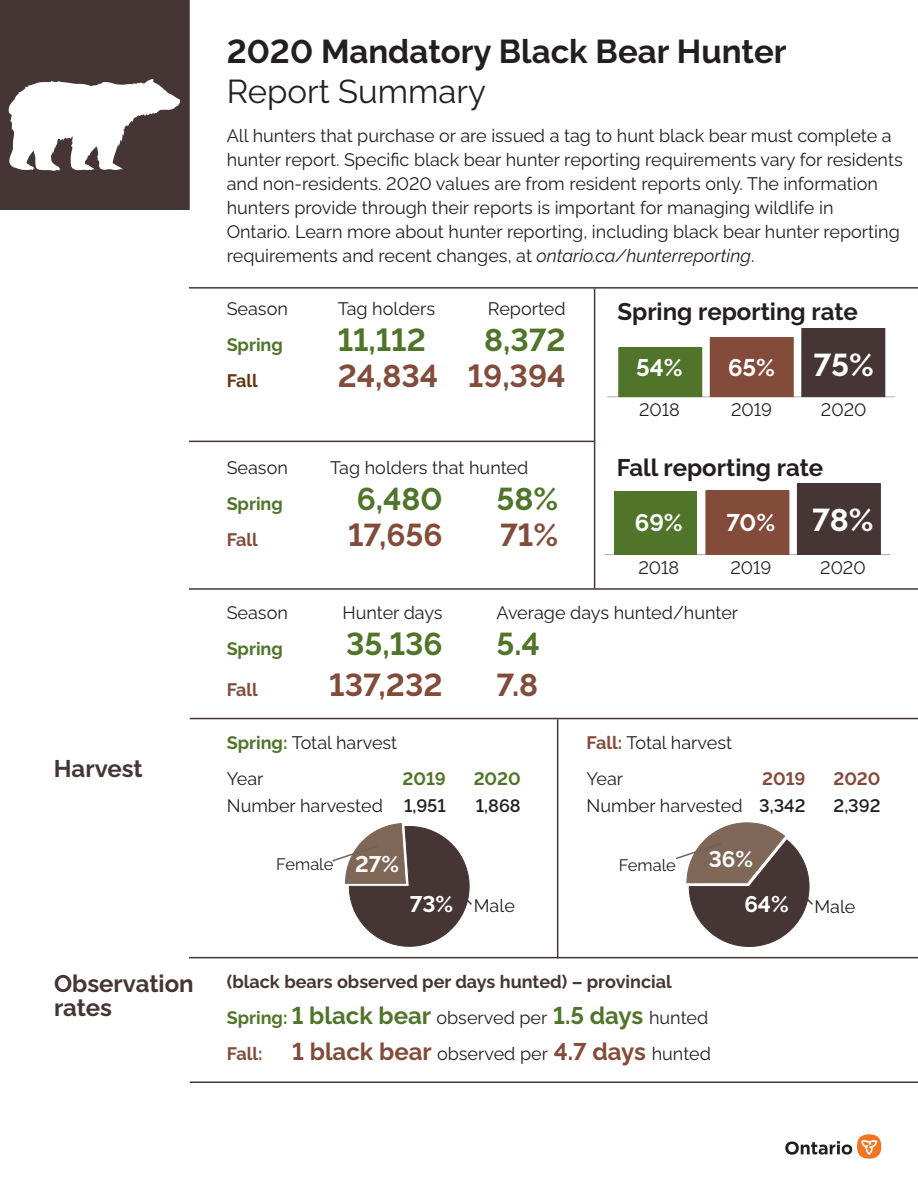
<style>
.page{position:relative;width:918px;height:1188px;background:#fff}
.page>*{position:absolute;margin:0;border:0;box-sizing:border-box;transform-origin:0 0}
.t1{font:700 33px/39.6px "Raleway";color:#231f20}
.t2{font:700 31.5px "Raleway";color:#834c3a}
.t3{font:700 31.5px "Raleway";color:#50752a}
.t4{font:700 24px "Raleway";color:#50752a}
.t5{font:700 24px "Raleway";color:#834c3a}
.t6{font:700 24px "Raleway";color:#231f20}
.t7{font:700 24px/24px "Raleway";color:#453635}
.t8{font:700 24px "Raleway";color:#fff}
.t9{font:700 22.5px/45.6px "Raleway";color:#fff}
.t10{font:18px/24px "Raleway";color:#231f20}
.t11{font:700 18px "Raleway";color:#453635}
.t12{font:700 18px "Raleway";color:#50752a}
.t13{font:600 18px "Raleway";color:#231f20}
.t14{font:700 18px "Raleway";color:#834c3a}
.t15{font:700 18px "Raleway";color:#603711}
.t16{font:16.5px "Raleway";color:#231f20}
.s1{font-weight:400}
.s2{font-style:italic}
.s3{font-size:31.5px}
.s4{font-weight:700;color:#50752a}
.s5{font-weight:700;color:#834c3a}
.s6{font-weight:700;font-size:22.5px;color:#fff}
.s7{font-size:18px}
.s8{font-weight:400;font-size:18px;color:#231f20}
</style>
<div class="page">
<hr style="left:189px;top:287px;width:729px;height:2px;background:#453635">
<div style="left:1px;top:0;width:188px;height:209px;background:#453635"></div>
<svg style="left:8px;top:79px;width:172px;height:92px"></svg>
<div style="left:0;top:0;width:190px;height:210px;border:2px solid #453635"></div>
<hr style="left:189px;top:588px;width:729px;height:2px;background:#453635">
<div style="left:857px;top:1134px;width:24px;height:25px;background:#f47521;border-radius:50%"></div>
<svg style="left:861px;top:1140px;width:16px;height:15px"></svg>
<svg style="left:785px;top:1141px;width:67px;height:14px"></svg>
<hr style="left:594px;top:289px;width:1px;height:299px;background:#453635">
<hr style="left:189px;top:441px;width:405px;height:1px;background:#453635">
<hr style="left:607px;top:397px;width:288px;height:1px;background:#231f20">
<div style="left:802px;top:328px;width:83px;height:69px;background:#453635"></div>
<div style="left:711px;top:337px;width:82px;height:60px;background:#834c3a"></div>
<div style="left:710px;top:337px;width:83px;height:60px;border:1px solid #834c3a"></div>
<div style="left:619px;top:348px;width:82px;height:49px;background:#50752a"></div>
<div style="left:619px;top:347px;width:83px;height:50px;border:1px solid #50752a"></div>
<hr style="left:605px;top:554px;width:285px;height:1px;background:#231f20">
<div style="left:798px;top:483px;width:82px;height:72px;background:#453635"></div>
<div style="left:706px;top:491px;width:83px;height:64px;background:#834c3a"></div>
<div style="left:706px;top:490px;width:83px;height:65px;border:1px solid #834c3a"></div>
<div style="left:615px;top:492px;width:82px;height:63px;background:#50752a"></div>
<hr style="left:190px;top:1082px;width:728px;height:1px;background:#453635">
<hr style="left:190px;top:718px;width:728px;height:1px;background:#453635">
<hr style="left:189px;top:957px;width:729px;height:1px;background:#453635">
<svg style="left:332px;top:823px;width:140px;height:124px"></svg>
<svg style="left:676px;top:822px;width:137px;height:125px"></svg>
<hr style="left:557px;top:719px;width:1px;height:239px;background:#453635">
<h2 class="t7" style="left:54px;top:755px;width:90px">Harvest</h2>
<h2 class="t7" style="left:54px;top:969px;width:141px">Observation rates</h2>
<h1 class="t1" style="left:227px;top:29px;width:561px">2020 Mandatory Black Bear Hunter<br><span class="s1">Report Summary</span></h1>
<p class="t10" style="left:227px;top:122px;width:677px">All hunters that purchase or are issued a tag to hunt black bear must complete a hunter report. Specific black bear hunter reporting requirements vary for residents and non-residents. 2020 values are from resident reports only. The information hunters provide through their reports is important for managing wildlife in<br>Ontario. Learn more about hunter reporting, including black bear hunter reporting requirements and recent changes, at <span class="s2">ontario.ca/hunterreporting</span>.</p>
<p class="t10" style="left:227px;top:294px;width:63px">Season</p>
<p class="t10" style="left:338px;top:294px;width:99px">Tag holders</p>
<p class="t10" style="left:488px;top:294px;width:79px">Reported</p>
<p class="t12" style="left:227px;top:330px;width:58px">Spring</p>
<p class="t3" style="left:338px;top:315px;width:90px">11,112</p>
<p class="t3" style="left:484px;top:315px;width:83px">8,372</p>
<p class="t15" style="left:227px;top:366px;width:33px">Fall</p>
<p class="t2" style="left:338px;top:351px;width:102px">24,834</p>
<p class="t2" style="left:468px;top:351px;width:99px">19,394</p>
<p class="t6" style="left:617px;top:293px;width:242px">Spring reporting rate</p>
<h3 class="t8" style="left:636px;top:349px;width:48px">54%</h3>
<h3 class="t8" style="left:728px;top:349px;width:147px">65% <span class="s3">75%</span></h3>
<p class="t10" style="left:227px;top:454px;width:63px">Season</p>
<p class="t10" style="left:330px;top:454px;width:200px">Tag holders that hunted</p>
<p class="t12" style="left:227px;top:490px;width:58px">Spring</p>
<p class="t3" style="left:357px;top:474px;width:87px">6,480</p>
<p class="t3" style="left:496px;top:474px;width:63px">58%</p>
<p class="t14" style="left:227px;top:526px;width:33px">Fall</p>
<p class="t2" style="left:348px;top:510px;width:96px">17,656</p>
<p class="t2" style="left:500px;top:510px;width:59px">71%</p>
<p class="t10" style="left:639px;top:395px;width:42px">2018</p>
<p class="t10" style="left:731px;top:395px;width:43px">2019</p>
<p class="t10" style="left:821px;top:395px;width:47px">2020</p>
<p class="t6" style="left:617px;top:448px;width:208px">Fall reporting rate</p>
<h3 class="t8" style="left:635px;top:504px;width:49px">69%</h3>
<h3 class="t8" style="left:726px;top:504px;width:149px">70% <span class="s3">78%</span></h3>
<p class="t10" style="left:638px;top:554px;width:42px">2018</p>
<p class="t10" style="left:730px;top:554px;width:43px">2019</p>
<p class="t10" style="left:820px;top:554px;width:47px">2020</p>
<p class="t10" style="left:227px;top:599px;width:63px">Season</p>
<p class="t10" style="left:342px;top:599px;width:102px">Hunter days</p>
<p class="t12" style="left:227px;top:635px;width:58px">Spring</p>
<p class="t3" style="left:346px;top:620px;width:98px">35,136</p>
<p class="t14" style="left:227px;top:676px;width:33px">Fall</p>
<p class="t2" style="left:329px;top:660px;width:115px">137,232</p>
<p class="t10" style="left:496px;top:599px;width:243px">Average days hunted/hunter</p>
<p class="t3" style="left:496px;top:620px;width:45px">5.4</p>
<p class="t2" style="left:496px;top:660px;width:43px">7.8</p>
<p class="t10" style="left:227px;top:729px;width:172px"><span class="s4">Spring:</span> Total harvest</p>
<p class="t10" style="left:227px;top:765px;width:38px">Year</p>
<p class="t12" style="left:402px;top:765px;width:45px">2019</p>
<p class="t12" style="left:474px;top:765px;width:49px">2020</p>
<p class="t10" style="left:227px;top:792px;width:158px">Number harvested</p>
<p class="t13" style="left:404px;top:792px;width:43px">1,951</p>
<p class="t13" style="left:476px;top:792px;width:46px">1,868</p>
<p class="t10" style="left:587px;top:729px;width:147px"><span class="s5">Fall:</span> Total harvest</p>
<p class="t10" style="left:587px;top:765px;width:38px">Year</p>
<p class="t14" style="left:762px;top:765px;width:45px">2019</p>
<p class="t14" style="left:833px;top:765px;width:49px">2020</p>
<p class="t10" style="left:587px;top:792px;width:158px">Number harvested</p>
<p class="t13" style="left:759px;top:792px;width:48px">3,342</p>
<p class="t13" style="left:834px;top:792px;width:48px">2,392</p>
<p class="t16" style="left:276px;top:851px;width:125px">Female <span class="s6">27%</span></p>
<p class="t9" style="left:744px;top:834px;width:46px;text-indent:-36px">36%<br>64%</p>
<p class="t16" style="left:619px;top:852px;width:59px">Female</p>
<p class="t10" style="left:410px;top:892px;width:107px"><span class="s6">73%</span> Male</p>
<p class="t11" style="left:227px;top:967px;width:447px">(black bears observed per days hunted) – provincial</p>
<p class="t4" style="left:227px;top:997px;width:483px"><span class="s7">Spring:</span> 1 black bear <span class="s8">observed per</span> 1.5 days <span class="s8">hunted</span></p>
<p class="t5" style="left:227px;top:1033px;width:486px"><span class="s7">Fall:</span> 1 black bear <span class="s8">observed per</span> 4.7 days <span class="s8">hunted</span></p>
<p class="t10" style="left:815px;top:893px;width:42px">Male</p>
</div>
